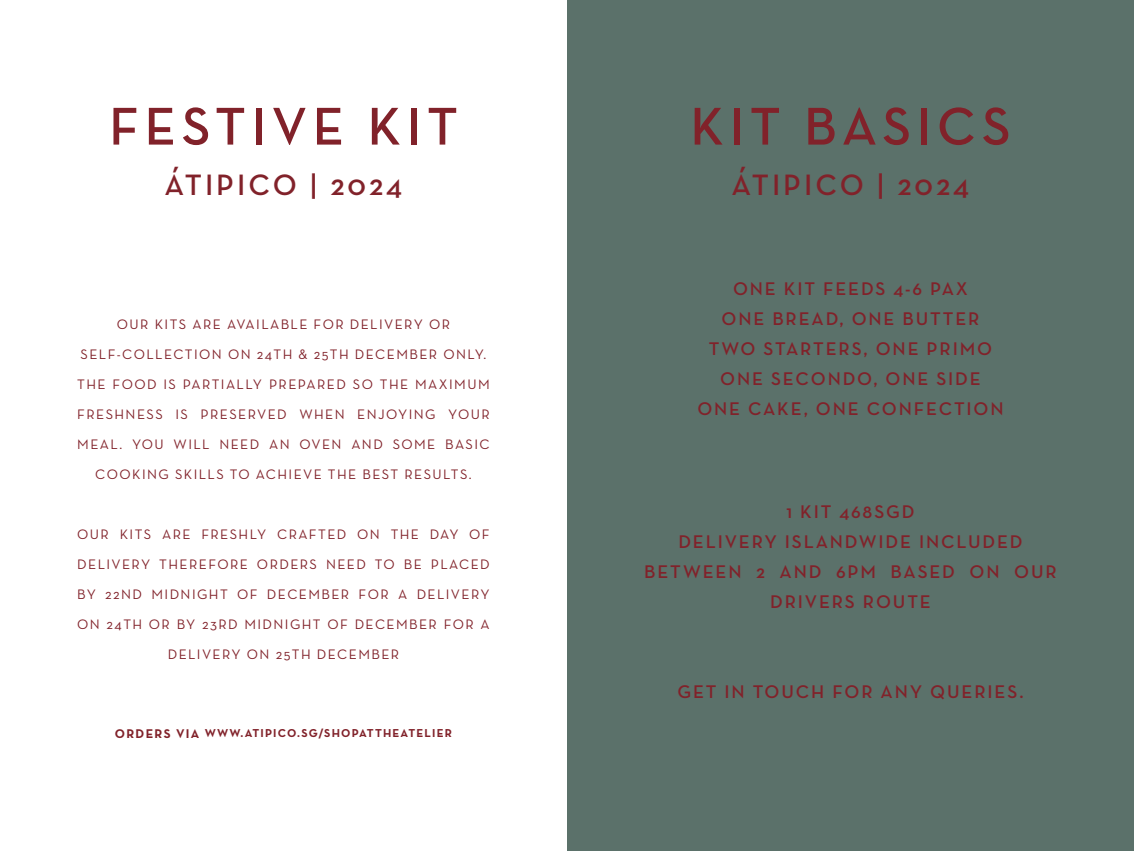
<style>
.page{position:relative;width:1134px;height:851px;background:#fff}
.page>*{position:absolute;margin:0;border:0;box-sizing:border-box;transform-origin:0 0}
.t1{font:600 54px "Neutra Text";letter-spacing:.1em;color:#81222a}
.t2{font:600 30px "Neutra Text";letter-spacing:.1em;color:#81222a}
.t3{font:600 18.6px/30px "Neutra Text";letter-spacing:.1em;color:#81222a;text-align:center}
.t4{font:14px/30px "Neutra Text";letter-spacing:.1em;color:#81222a;text-align:center}
.t5{font:11.6px "Neutra Text Bold Alt";letter-spacing:.1em;color:#81222a}
.s1{font-size:12.8px}
</style>
<div class="page">
<div style="left:567px;top:0;width:567px;height:850px;background:#5b716a"></div>
<h1 class="t1" style="left:109px;top:93px;width:350px">FESTIVE KIT</h1>
<h2 class="t2" style="left:165px;top:166px;width:239px">ÁTIPICO | 2024</h2>
<p class="t4" style="left:77px;top:308px;width:414px">OUR KITS ARE AVAILABLE FOR DELIVERY OR SELF-COLLECTION ON 24TH &amp; 25TH DECEMBER ONLY.<br>THE FOOD IS PARTIALLY PREPARED SO THE MAXIMUM FRESHNESS IS PRESERVED WHEN ENJOYING YOUR MEAL. YOU WILL NEED AN OVEN AND SOME BASIC COOKING SKILLS TO ACHIEVE THE BEST RESULTS.</p>
<p class="t4" style="left:77px;top:518px;width:414px">OUR KITS ARE FRESHLY CRAFTED ON THE DAY OF DELIVERY THEREFORE ORDERS NEED TO BE PLACED BY 22ND MIDNIGHT OF DECEMBER FOR A DELIVERY ON 24TH OR BY 23RD MIDNIGHT OF DECEMBER FOR A DELIVERY ON 25TH DECEMBER</p>
<p class="t5" style="left:115px;top:725px;width:339px"><span class="s1">ORDERS VIA</span> WWW.ATIPICO.SG/SHOPATTHEATELIER</p>
<h1 class="t1" style="left:690px;top:93px;width:322px">KIT BASICS</h1>
<h2 class="t2" style="left:732px;top:166px;width:239px">ÁTIPICO | 2024</h2>
<h3 class="t3" style="left:697px;top:273px;width:308px">ONE KIT FEEDS 4-6 PAX<br>ONE BREAD, ONE BUTTER<br>TWO STARTERS, ONE PRIMO<br>ONE SECONDO, ONE SIDE<br>ONE CAKE, ONE CONFECTION</h3>
<h3 class="t3" style="left:644px;top:495px;width:414px">1 KIT 468SGD<br>DELIVERY ISLANDWIDE INCLUDED<br>BETWEEN 2 AND 6PM BASED ON OUR<br>DRIVERS ROUTE</h3>
<h3 class="t3" style="left:677px;top:675px;width:348px">GET IN TOUCH FOR ANY QUERIES.</h3>
</div>
